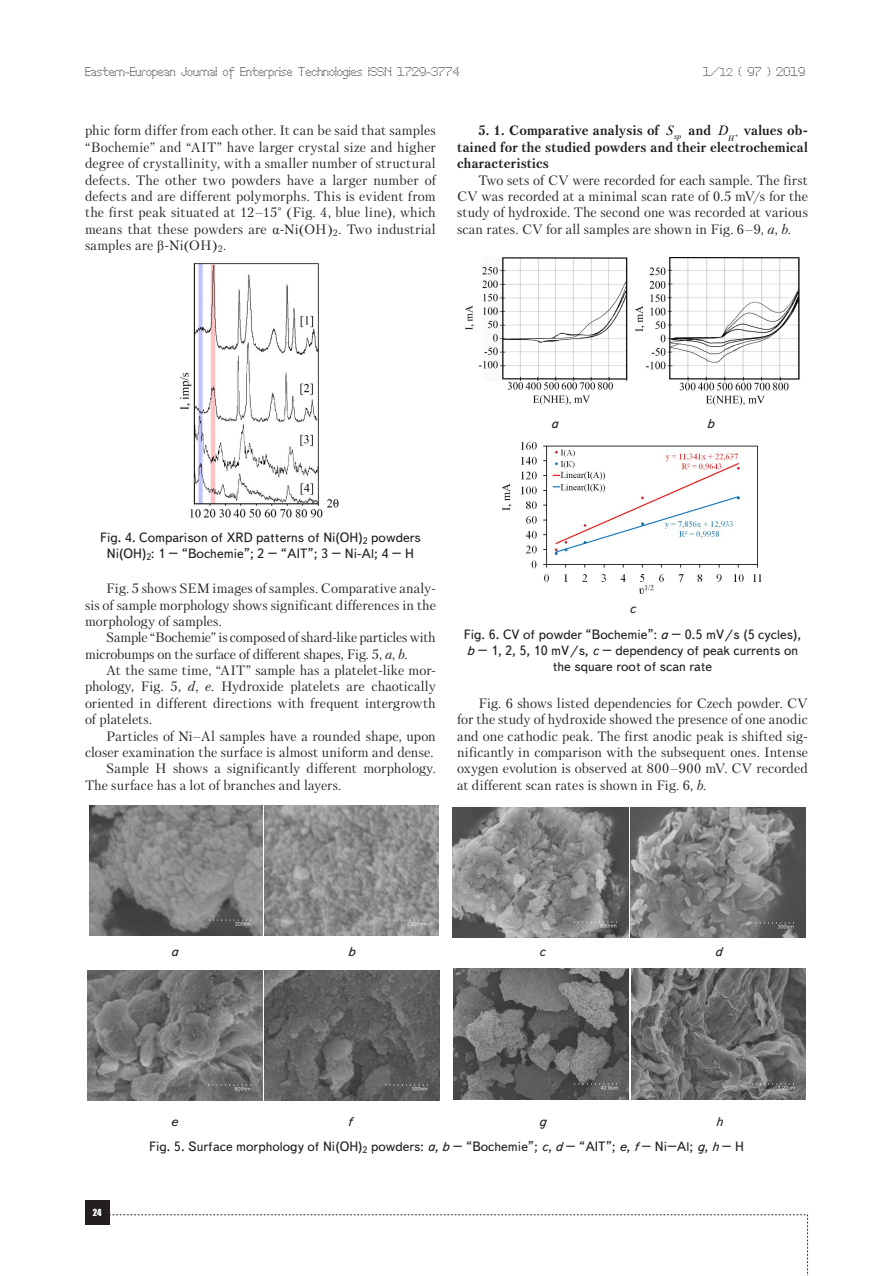
<style>
.page{position:relative;width:893px;height:1276px;background:#fff}
.page>*{position:absolute;margin:0;border:0;box-sizing:border-box;transform-origin:0 0}
.Text__англ{font:13.5px/16.4px "Petersburg C";color:#231f20;text-align:justify}
.Рисунок{font:13.5px/16.2px "Text Book C";color:#231f20;text-align:center}
.Text__англ-2{font:700 13.5px/16.4px "Petersburg C";letter-spacing:.01em;color:#231f20;text-align:justify}
.Рисунок-2{font:italic 13.5px "Text Book C";color:#231f20}
.t1{font:italic 13.5px "Petersburg C";color:#000}
.t2{font:12px "Perfo";letter-spacing:.015em;color:#231f20}
.t3{font:9px "Impact";color:#fff}
.t4{font:italic 7.8px "Petersburg C";color:#000}
.s1{font-size:10.5px}
.s2{font-family:"Times New Roman"}
.s3{font-style:italic}
</style>
<div class="page">
<div style="left:85px;top:1200px;width:24px;height:24px;background:#231f20"></div>
<svg style="left:109px;top:1214px;width:699px;height:62px"></svg>
<img style="left:181px;top:263px;width:157px;height:255px">
<img style="left:89px;top:806px;width:173px;height:130px">
<img style="left:265px;top:806px;width:173px;height:130px">
<img style="left:452px;top:807px;width:176px;height:130px">
<img style="left:631px;top:807px;width:175px;height:130px">
<img style="left:88px;top:970px;width:174px;height:130px">
<img style="left:265px;top:970px;width:174px;height:130px">
<img style="left:453px;top:968px;width:175px;height:131px">
<img style="left:631px;top:968px;width:174px;height:131px">
<img style="left:465px;top:257px;width:162px;height:148px">
<img style="left:635px;top:257px;width:165px;height:149px">
<img style="left:502px;top:441px;width:260px;height:153px">
<p class="t2" style="left:85px;top:65px;width:376px">Eastern-European Journal of Enterprise Technologies ISSN 1729-3774</p>
<p class="t2" style="left:703px;top:65px;width:104px">1/<span class="s1">12</span> ( 97 ) 2019</p>
<p class="Text__англ" style="left:85px;top:122px;width:352px">phic form differ from each other. It can be said that samples “Bochemie” and “AIT” have larger crystal size and higher degree of crystallinity, with a smaller number of structural defects. The other two powders have a larger number of defects and are different polymorphs. This is evident from the first peak situated at 12–15° (Fig. 4, blue line), which means that these powders are <span class="s2">α</span>-Ni(OH)<sub>2</sub>. Two industrial samples are <span class="s2">β</span>-Ni(OH)<sub>2</sub>.</p>
<p class="Text__англ-2" style="left:457px;top:122px;width:352px;text-indent:287px">values ob&shy;tained for the studied powders and their electrochemical characteristics</p>
<p class="Text__англ" style="left:457px;top:171px;width:352px;text-indent:21px">Two sets of CV were recorded for each sample. The first CV was recorded at a minimal scan rate of 0.5 mV/s for the study of hydroxide. The second one was recorded at various scan rates. CV for all samples are shown in Fig. 6–9, <span class="s3">a</span>, <span class="s3">b</span>.</p>
<p class="Text__англ-2" style="left:478px;top:122px;width:182px">5. 1. Comparative analysis of</p>
<p class="t4" style="left:666px;top:132px;width:17px"><sup>S</sup>sp</p>
<p class="Text__англ-2" style="left:688px;top:122px;width:24px">and</p>
<p class="t1" style="left:718px;top:123px;width:12px">D</p>
<p class="t4" style="left:728px;top:134px;width:7px">H</p>
<p class="Рисунок-2" style="left:551px;top:416px;width:9px">a</p>
<p class="Рисунок-2" style="left:707px;top:416px;width:9px">b</p>
<p class="Рисунок" style="left:100px;top:529px;width:322px">Fig. 4. Comparison of XRD patterns of Ni(OH)<sub>2</sub> powders<br>Ni(OH)<sub>2</sub>: 1 – “Bochemie”; 2 – “AIT”; 3 – Ni-Al; 4 – H</p>
<p class="Text__англ" style="left:85px;top:580px;width:352px;text-indent:21px">Fig. 5 shows SEM images of samples. Comparative analy&shy;sis of sample morphology shows significant differences in the morphology of samples.</p>
<p class="Text__англ" style="left:85px;top:629px;width:352px;text-indent:21px">Sample “Bochemie” is composed of shard-like particles with microbumps on the surface of different shapes, Fig. 5, <span class="s3">a</span>, <span class="s3">b</span>.</p>
<p class="Text__англ" style="left:85px;top:662px;width:352px;text-indent:21px">At the same time, “AIT” sample has a platelet-like mor&shy;phology, Fig. 5, <span class="s3">d</span>, <span class="s3">e</span>. Hydroxide platelets are chaotically oriented in different directions with frequent intergrowth of platelets.</p>
<p class="Text__англ" style="left:85px;top:727px;width:352px;text-align:right">Particles of Ni–Al samples have a rounded shape, upon closer examination the surface is almost uniform and dense.</p>
<p class="Text__англ" style="left:85px;top:760px;width:352px;text-indent:21px">Sample H shows a significantly different morphology.<br>The surface has a lot of branches and layers.</p>
<p class="Рисунок" style="left:464px;top:596px;width:339px;line-height:25.2px"><span class="s3">c<br></span>Fig. 6. CV of powder “Bochemie”: <span class="s3">a</span> – 0.5 mV/s (5 cycles),</p>
<p class="Рисунок" style="left:467px;top:642px;width:333px"><span class="s3">b</span> – 1, 2, 5, 10 mV/s, <span class="s3">c</span> – dependency of peak currents on the square root of scan rate</p>
<p class="Text__англ" style="left:457px;top:695px;width:352px;text-indent:21px">Fig. 6 shows listed dependencies for Czech powder. CV for the study of hydroxide showed the presence of one anodic and one cathodic peak. The first anodic peak is shifted sig&shy;nificantly in comparison with the subsequent ones. Intense oxygen evolution is observed at 800–900 mV. CV recorded at different scan rates is shown in Fig. 6, <span class="s3">b</span>.</p>
<p class="Рисунок-2" style="left:171px;top:944px;width:9px">a</p>
<p class="Рисунок-2" style="left:348px;top:944px;width:9px">b</p>
<p class="Рисунок-2" style="left:539px;top:944px;width:8px">c</p>
<p class="Рисунок-2" style="left:715px;top:944px;width:9px">d</p>
<p class="t3" style="left:93px;top:1205px;width:10px">24</p>
<p class="Рисунок" style="left:149px;top:1109px;width:596px;line-height:24.9px;text-align:left;text-indent:567px"><span class="s3">h<br></span>Fig. 5. Surface morphology of Ni(OH)<sub>2</sub> powders: <span class="s3">a</span>, <span class="s3">b</span> – “Bochemie”; <span class="s3">c</span>, <span class="s3">d</span> – “AIT”; <span class="s3">e</span>, <span class="s3">f</span> – Ni–Al; <span class="s3">g</span>, <span class="s3">h</span> – H</p>
<p class="Рисунок-2" style="left:170px;top:1113px;width:9px">e</p>
<p class="Рисунок-2" style="left:347px;top:1113px;width:6px">f</p>
<p class="Рисунок-2" style="left:539px;top:1113px;width:9px">g</p>
</div>
